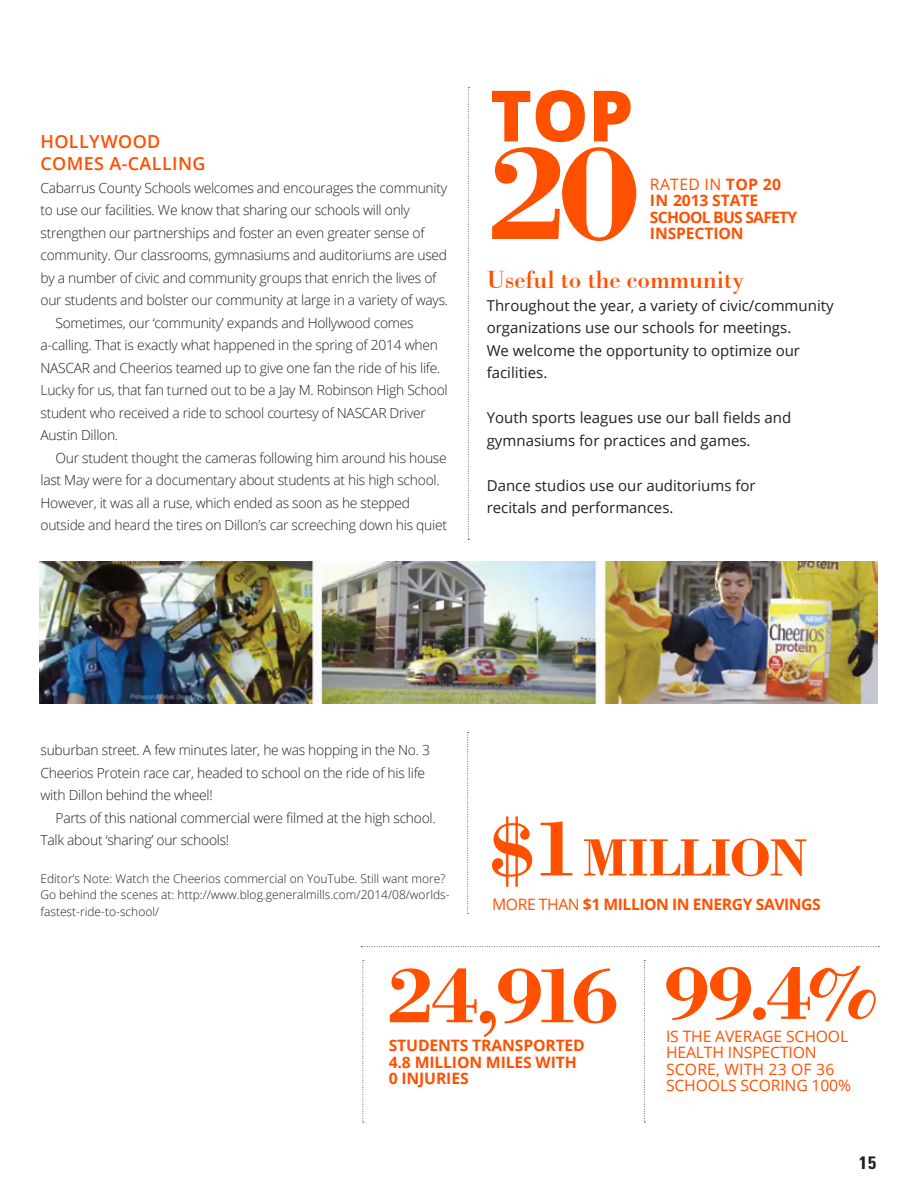
<style>
.page{position:relative;width:918px;height:1188px;background:#fff}
.page>*{position:absolute;margin:0;border:0;box-sizing:border-box;transform-origin:0 0}
.t1{font:700 138px "Bodoni";color:#ff5000}
.t2{font:700 81px "Bodoni";color:#ff5000}
.t3{font:700 78px "Bodoni";color:#ff5000}
.t4{font:800 70.8px "Open Sans";color:#ff5000}
.t5{font:700 54px "Bodoni";letter-spacing:-.04em;color:#ff5000}
.t6{font:25.5px "Bodoni BT";letter-spacing:-.01em;color:#ff5000}
.t7{font:600 18px/22.5px "Open Sans";letter-spacing:.02em;color:#ff5000}
.t8{font:700 condensed 18px "Univers LT Std";color:#231f20}
.t9{font:700 15.75px/16.5px "Open Sans";letter-spacing:-.01em;color:#ff5000}
.t10{font:15.75px/16.5px "Open Sans";letter-spacing:-.01em;color:#ff5000}
.t11{font:700 15.75px "Open Sans";letter-spacing:-.03em;color:#ff5000}
.t12{font:15px/22.5px "Open Sans";color:#231f20}
.t13{font:300 13.8px/22.5px "Open Sans";letter-spacing:-.02em;color:#231f20}
.t14{font:300 12px/16.5px "Open Sans";color:#231f20}
.s1{font-weight:400}
.s2{font-size:81px}
</style>
<div class="page">
<svg style="left:361px;top:946px;width:518px;height:1px"></svg>
<svg style="left:468px;top:87px;width:1px;height:453px"></svg>
<img style="left:39px;top:561px;width:838px;height:143px">
<svg style="left:644px;top:960px;width:1px;height:163px"></svg>
<svg style="left:362px;top:960px;width:2px;height:163px"></svg>
<svg style="left:467px;top:732px;width:2px;height:182px"></svg>
<p class="t7" style="left:40px;top:130px;width:167px">HOLLYWOOD<br>COMES A-CALLING</p>
<p class="t13" style="left:40px;top:176px;width:409px">Cabarrus County Schools welcomes and encourages the community to use our facilities. We know that sharing our schools will only strengthen our partnerships and foster an even greater sense of community. Our classrooms, gymnasiums and auditoriums are used by a number of civic and community groups that enrich the lives of our students and bolster our community at large in a variety of ways.</p>
<p class="t13" style="left:40px;top:311px;width:409px;text-indent:15px">Sometimes, our ‘community’ expands and Hollywood comes a-calling. That is exactly what happened in the spring of 2014 when NASCAR and Cheerios teamed up to give one fan the ride of his life.<br>Lucky for us, that fan turned out to be a Jay M. Robinson High School student who received a ride to school courtesy of NASCAR Driver Austin Dillon.</p>
<p class="t13" style="left:40px;top:446px;width:408px;text-indent:15px">Our student thought the cameras following him around his house last May were for a documentary about students at his high school.<br>However, it was all a ruse, which ended as soon as he stepped outside and heard the tires on Dillon’s car screeching down his quiet</p>
<p class="t4" style="left:490px;top:62px;width:144px">TOP</p>
<p class="t1" style="left:487px;top:107px;width:156px">20</p>
<p class="t9" style="left:650px;top:175px;width:149px"><span class="s1">RATED IN</span> TOP 20<br>IN 2013 STATE<br>SCHOOL BUS SAFETY<br>INSPECTION</p>
<p class="t6" style="left:487px;top:264px;width:259px">Useful to the community</p>
<p class="t12" style="left:487px;top:294px;width:348px">Throughout the year, a variety of civic/community organizations use our schools for meetings.<br>We welcome the opportunity to optimize our facilities.</p>
<p class="t12" style="left:487px;top:406px;width:306px">Youth sports leagues use our ball fields and gymnasiums for practices and games.</p>
<p class="t12" style="left:487px;top:474px;width:270px">Dance studios use our auditoriums for recitals and performances.</p>
<p class="t13" style="left:40px;top:739px;width:391px">suburban street. A few minutes later, he was hopping in the No. 3<br>Cheerios Protein race car, headed to school on the ride of his life with Dillon behind the wheel!</p>
<p class="t13" style="left:40px;top:806px;width:397px;text-indent:15px">Parts of this national commercial were filmed at the high school.<br>Talk about ‘sharing’ our schools!</p>
<p class="t14" style="left:40px;top:870px;width:411px">Editor’s Note: Watch the Cheerios commercial on YouTube. Still want more?<br>Go behind the scenes at: http://www.blog.generalmills.com/2014/08/worlds&shy;fastest-ride-to-school/</p>
<p class="t5" style="left:487px;top:824px;width:322px"><span class="s2">$1</span> MILLION</p>
<p class="t11" style="left:492px;top:893px;width:330px"><span class="s1">MORE THAN</span> $1 MILLION IN ENERGY SAVINGS</p>
<p class="t2" style="left:387px;top:945px;width:235px">24,916</p>
<p class="t9" style="left:389px;top:1037px;width:198px">STUDENTS TRANSPORTED</p>
<p class="t9" style="left:389px;top:1053px;width:189px">4.8 MILLION MILES WITH</p>
<p class="t9" style="left:389px;top:1070px;width:81px">0 INJURIES</p>
<p class="t3" style="left:664px;top:944px;width:221px">99.4%</p>
<p class="t10" style="left:666px;top:1027px;width:187px">IS THE AVERAGE SCHOOL<br>HEALTH INSPECTION<br>SCORE, WITH 23 OF 36<br>SCHOOLS SCORING 100%</p>
<h3 class="t8" style="left:859px;top:1152px;width:18px">15</h3>
</div>
